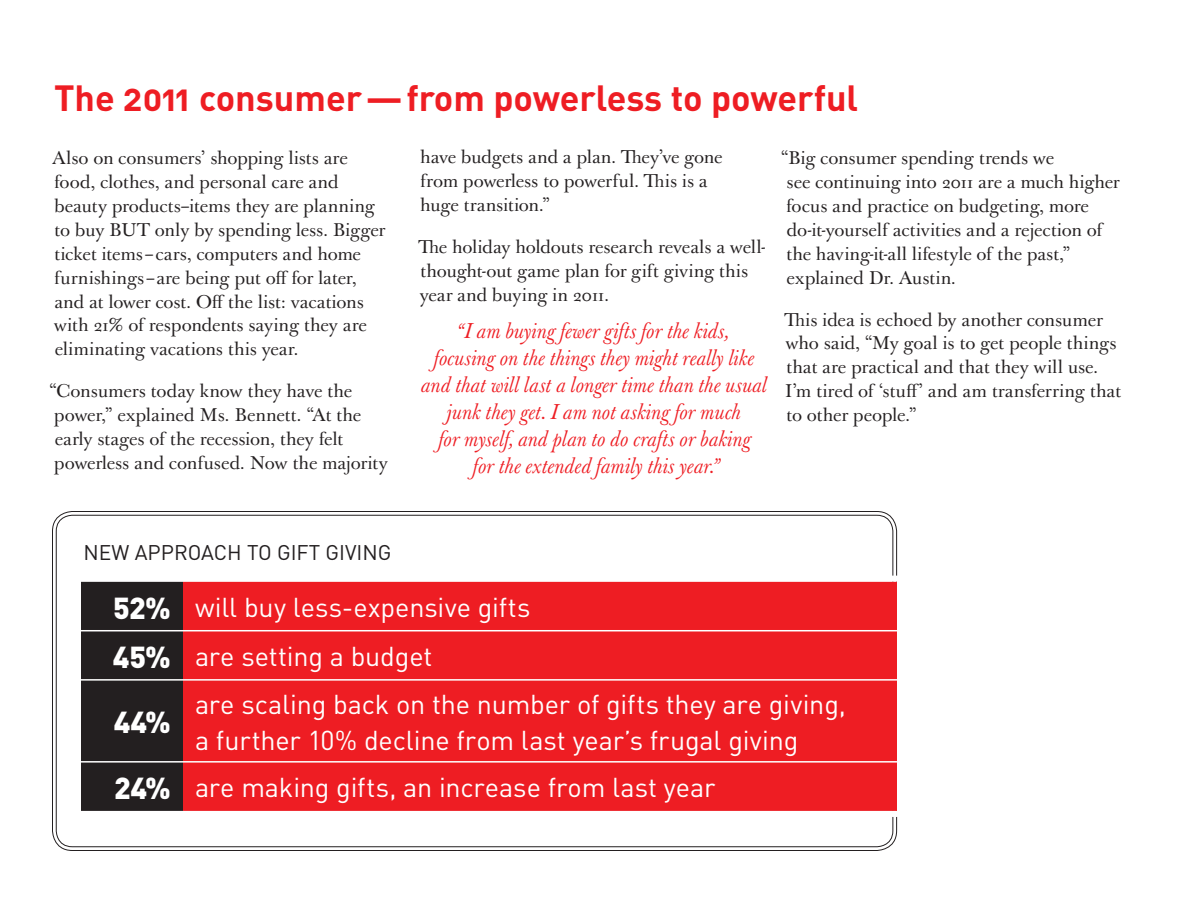
<style>
.page{position:relative;width:1188px;height:918px;background:#fff}
.page>*{position:absolute;margin:0;border:0;box-sizing:border-box;transform-origin:0 0}
.t1{font:700 36px "DIN";color:#ee1d23}
.t2{font:900 30px "DIN";color:#fff}
.t3{font:27px/49.2px "DIN";letter-spacing:-.005em;color:#fff}
.t4{font:italic 21px/27px "Ogilvy J Baskerville";color:#ee1d23;text-align:center}
.t5{font:21px "DIN";color:#231f20}
.t6{font:18px/24px "Ogilvy J Baskerville";letter-spacing:-.01em;color:#231f20}
.s1{font-family:"DIN Bold Alternate";font-weight:400}
.s2{font-weight:900;font-size:30px}
</style>
<div class="page">
<svg style="left:81px;top:573px;width:817px;height:247px;background:#d83236"></svg>
<h1 class="t1" style="left:54px;top:74px;width:806px">The <span class="s1">2011</span> consumer—from powerless to powerful</h1>
<p class="t6" style="left:53px;top:146px;width:334px">Also on consumers’ shopping lists are food, clothes, and personal care and beauty products–items they are planning to buy BUT only by spending less. Bigger ticket items–cars, computers and home furnishings–are being put off for later, and at lower cost. Off the list: vacations with 21% of respondents saying they are eliminating vacations this year.</p>
<p class="t6" style="left:49px;top:380px;width:340px">“Consumers today know they have the power,” explained Ms. Bennett. “At the early stages of the recession, they felt powerless and confused. Now the majority</p>
<p class="t6" style="left:420px;top:146px;width:304px">have budgets and a plan. They’ve gone from powerless to powerful. This is a huge transition.”</p>
<p class="t6" style="left:418px;top:236px;width:349px">The holiday holdouts research reveals a well&shy;thought-out game plan for gift giving this year and buying in 2011.</p>
<p class="t4" style="left:421px;top:318px;width:348px">“I am buying fewer gifts for the kids,<br>focusing on the things they might really like and that will last a longer time than the usual junk they get. I am not asking for much<br>for myself, and plan to do crafts or baking<br>for the extended family this year.”</p>
<p class="t6" style="left:781px;top:146px;width:340px">“Big consumer spending trends we<br>see continuing into 2011 are a much higher focus and practice on budgeting, more do-it-yourself activities and a rejection of the having-it-all lifestyle of the past,” explained Dr. Austin.</p>
<p class="t6" style="left:784px;top:308px;width:338px">This idea is echoed by another consumer who said, “My goal is to get people things that are practical and that they will use.<br>I’m tired of ‘stuff’ and am transferring that to other people.”</p>
<p class="t5" style="left:84px;top:539px;width:306px">N ew Approach to Gift Giving</p>
<h3 class="t3" style="left:113px;top:582px;width:419px"><span class="s2">52%</span> will buy less-expensive gifts<br><span class="s2">45%</span> are setting a budget</h3>
<h2 class="t2" style="left:114px;top:702px;width:59px">44%</h2>
<h3 class="t3" style="left:195px;top:686px;width:653px;line-height:36px">are scaling back on the number of gifts they are giving, a further 10% decline from last year’s frugal giving</h3>
<h3 class="t3" style="left:114px;top:763px;width:603px"><span class="s2">24%</span> are making gifts, an increase from last year</h3>
</div>
